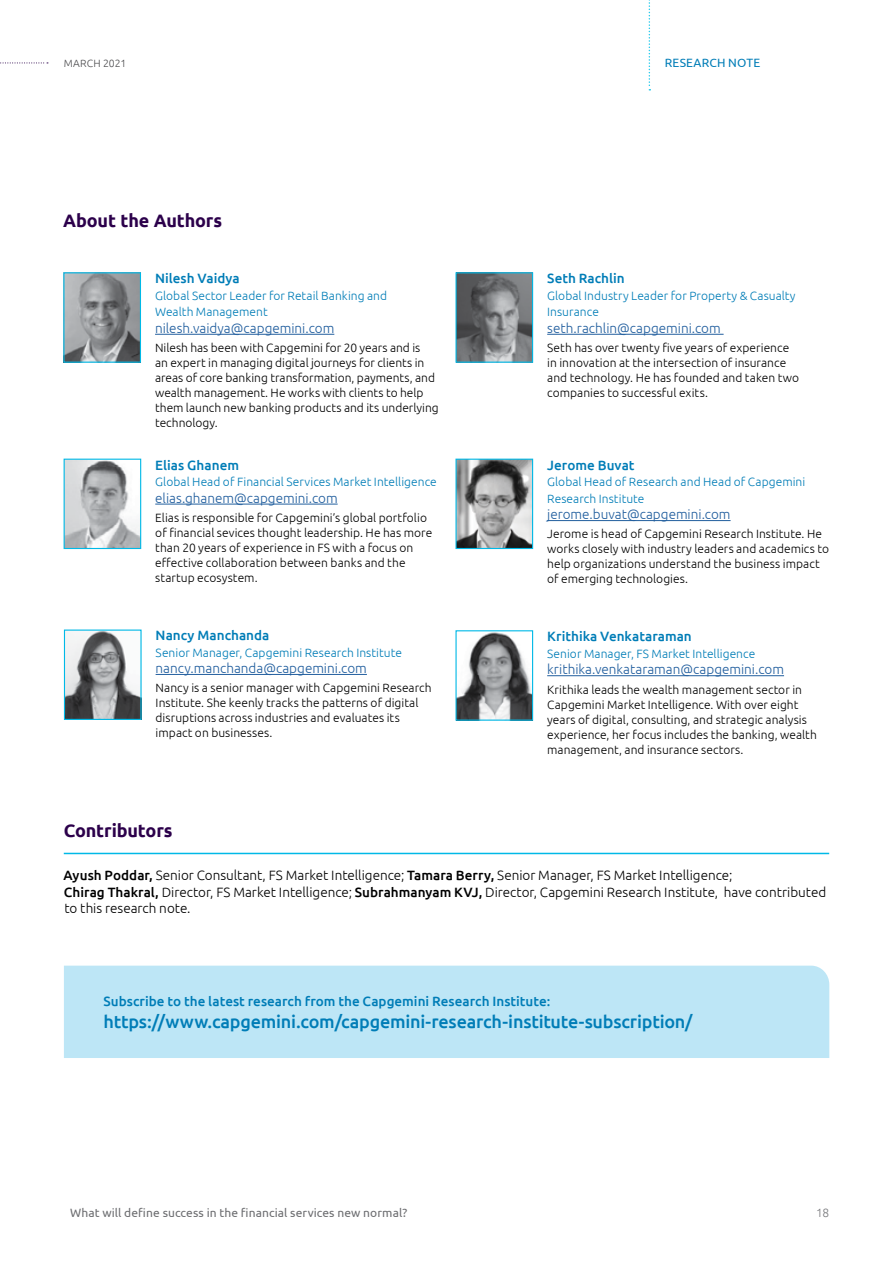
<style>
.page{position:relative;width:893px;height:1263px;background:#fff}
.page>*{position:absolute;margin:0;border:0;box-sizing:border-box;transform-origin:0 0}
.t1{font:500 18px "Ubuntu";letter-spacing:-.01em;color:#007db7}
.t2{font:700 18px "Ubuntu";letter-spacing:-.01em;color:#2c004b}
.t3{font:300 13.5px/16.5px "Ubuntu";color:#000}
.t4{font:300 13.5px "Ubuntu";color:#215e9e}
.t5{font:500 13.5px "Ubuntu";color:#007db7}
.t6{font:300 12px/15px "Ubuntu";letter-spacing:.005em;color:#000}
.t7{font:300 12px/16.5px "Ubuntu";letter-spacing:.005em;color:#007db7}
.t8{font:12px "Ubuntu";letter-spacing:.005em;color:#6d6e71}
.t9{font:12px "Ubuntu";letter-spacing:.015em;color:#007db7}
.t10{font:300 12px "Ubuntu";color:#77787b}
.t11{font:300 10.5px "Ubuntu";letter-spacing:.01em;color:#4d4d4f}
.s1{font-weight:500}
</style>
<div class="page">
<hr style="left:547px;top:520px;width:184px;height:1px;background:#215e9e">
<img style="left:66px;top:631px;width:74px;height:87px">
<div style="left:64px;top:629px;width:78px;height:91px;border:1px solid #00b9e7"></div>
<hr style="left:156px;top:674px;width:211px;height:1px;background:#215e9e">
<hr style="left:155px;top:334px;width:179px;height:1px;background:#215e9e">
<img style="left:65px;top:274px;width:74px;height:87px">
<div style="left:63px;top:272px;width:78px;height:91px;border:1px solid #00b9e7"></div>
<hr style="left:547px;top:675px;width:237px;height:1px;background:#215e9e">
<img style="left:457px;top:632px;width:74px;height:87px">
<div style="left:455px;top:630px;width:78px;height:91px;border:1px solid #00b9e7"></div>
<hr style="left:547px;top:334px;width:177px;height:1px;background:#215e9e">
<img style="left:457px;top:274px;width:74px;height:87px">
<div style="left:455px;top:272px;width:78px;height:91px;border:1px solid #00b9e7"></div>
<hr style="left:155px;top:504px;width:183px;height:1px;background:#215e9e">
<img style="left:66px;top:461px;width:73px;height:86px">
<div style="left:64px;top:459px;width:77px;height:90px;border:1px solid #00b9e7"></div>
<img style="left:457px;top:461px;width:74px;height:86px">
<div style="left:455px;top:459px;width:78px;height:90px;border:1px solid #00b9e7"></div>
<hr style="left:64px;top:853px;width:765px;height:1px;background:#00b9e7">
<div style="left:64px;top:966px;width:765px;height:92px;background:#bde6f6"></div>
<svg style="left:649px;top:0;width:1px;height:91px"></svg>
<svg style="left:0;top:62px;width:48px;height:2px"></svg>
<p class="t11" style="left:64px;top:56px;width:64px">MARCH 2021</p>
<h1 class="t2" style="left:63px;top:209px;width:160px">About the Authors</h1>
<p class="t5" style="left:155px;top:270px;width:86px">Nilesh Vaidya</p>
<p class="t7" style="left:155px;top:287px;width:234px">Global Sector Leader for Retail Banking and<br>Wealth Management</p>
<p class="t4" style="left:155px;top:320px;width:181px">nilesh.vaidya@capgemini.com</p>
<p class="t6" style="left:155px;top:340px;width:285px">Nilesh has been with Capgemini for 20 years and is<br>an expert in managing digital journeys for clients in areas of core banking transformation, payments, and wealth management. He works with clients to help them launch new banking products and its underlying technology.</p>
<p class="t5" style="left:155px;top:456px;width:85px">Elias Ghanem</p>
<p class="t7" style="left:155px;top:473px;width:283px">Global Head of Financial Services Market Intelligence</p>
<p class="t4" style="left:155px;top:490px;width:184px">elias.ghanem@capgemini.com</p>
<p class="t6" style="left:155px;top:510px;width:279px">Elias is responsible for Capgemini’s global portfolio of financial sevices thought leadership. He has more than 20 years of experience in FS with a focus on effective collaboration between banks and the startup ecosystem.</p>
<p class="t5" style="left:156px;top:627px;width:115px">Nancy Manchanda</p>
<p class="t7" style="left:156px;top:644px;width:248px">Senior Manager, Capgemini Research Institute</p>
<p class="t4" style="left:156px;top:660px;width:213px">nancy.manchanda@capgemini.com</p>
<p class="t6" style="left:156px;top:680px;width:278px">Nancy is a senior manager with Capgemini Research Institute. She keenly tracks the patterns of digital disruptions across industries and evaluates its impact on businesses.</p>
<p class="t9" style="left:665px;top:55px;width:97px">RESEARCH NOTE</p>
<p class="t5" style="left:547px;top:270px;width:79px">Seth Rachlin</p>
<p class="t7" style="left:547px;top:287px;width:250px">Global Industry Leader for Property &amp; Casualty<br>Insurance</p>
<p class="t4" style="left:547px;top:320px;width:175px">seth.rachlin@capgemini.com</p>
<p class="t6" style="left:547px;top:340px;width:253px">Seth has over twenty five years of experience in innovation at the intersection of insurance and technology. He has founded and taken two companies to successful exits.</p>
<p class="t5" style="left:547px;top:456px;width:89px">Jerome Buvat</p>
<p class="t7" style="left:547px;top:473px;width:260px">Global Head of Research and Head of Capgemini<br>Research Institute</p>
<p class="t4" style="left:547px;top:506px;width:185px">jerome.buvat@capgemini.com</p>
<p class="t6" style="left:547px;top:526px;width:283px">Jerome is head of Capgemini Research Institute. He works closely with industry leaders and academics to help organizations understand the business impact of emerging technologies.</p>
<p class="t5" style="left:547px;top:628px;width:146px">Krithika Venkataraman</p>
<p class="t7" style="left:547px;top:645px;width:210px">Senior Manager, FS Market Intelligence</p>
<p class="t4" style="left:547px;top:661px;width:238px">krithika.venkataraman@capgemini.com</p>
<p class="t6" style="left:547px;top:681px;width:271px">Krithika leads the wealth management sector in Capgemini Market Intelligence. With over eight years of digital, consulting, and strategic analysis experience, her focus includes the banking, wealth management, and insurance sectors.</p>
<h1 class="t2" style="left:64px;top:819px;width:110px">Contributors</h1>
<p class="t3" style="left:64px;top:867px;width:764px"><span class="s1">Ayush Poddar,</span> Senior Consultant, FS Market Intelligence; <span class="s1">Tamara Berry,</span> Senior Manager, FS Market Intelligence;<br><span class="s1">Chirag Thakral,</span> Director, FS Market Intelligence; <span class="s1">Subrahmanyam KVJ,</span> Director, Capgemini Research Institute, have contributed to this research note.</p>
<p class="t5" style="left:104px;top:993px;width:448px">Subscribe to the latest research from the Capgemini Research Institute:</p>
<h1 class="t1" style="left:104px;top:1010px;width:591px">https://www.capgemini.com/capgemini-research-institute-subscription/</h1>
<p class="t8" style="left:70px;top:1205px;width:338px">What will define success in the financial services new normal?</p>
<p class="t10" style="left:816px;top:1205px;width:15px">18</p>
</div>
